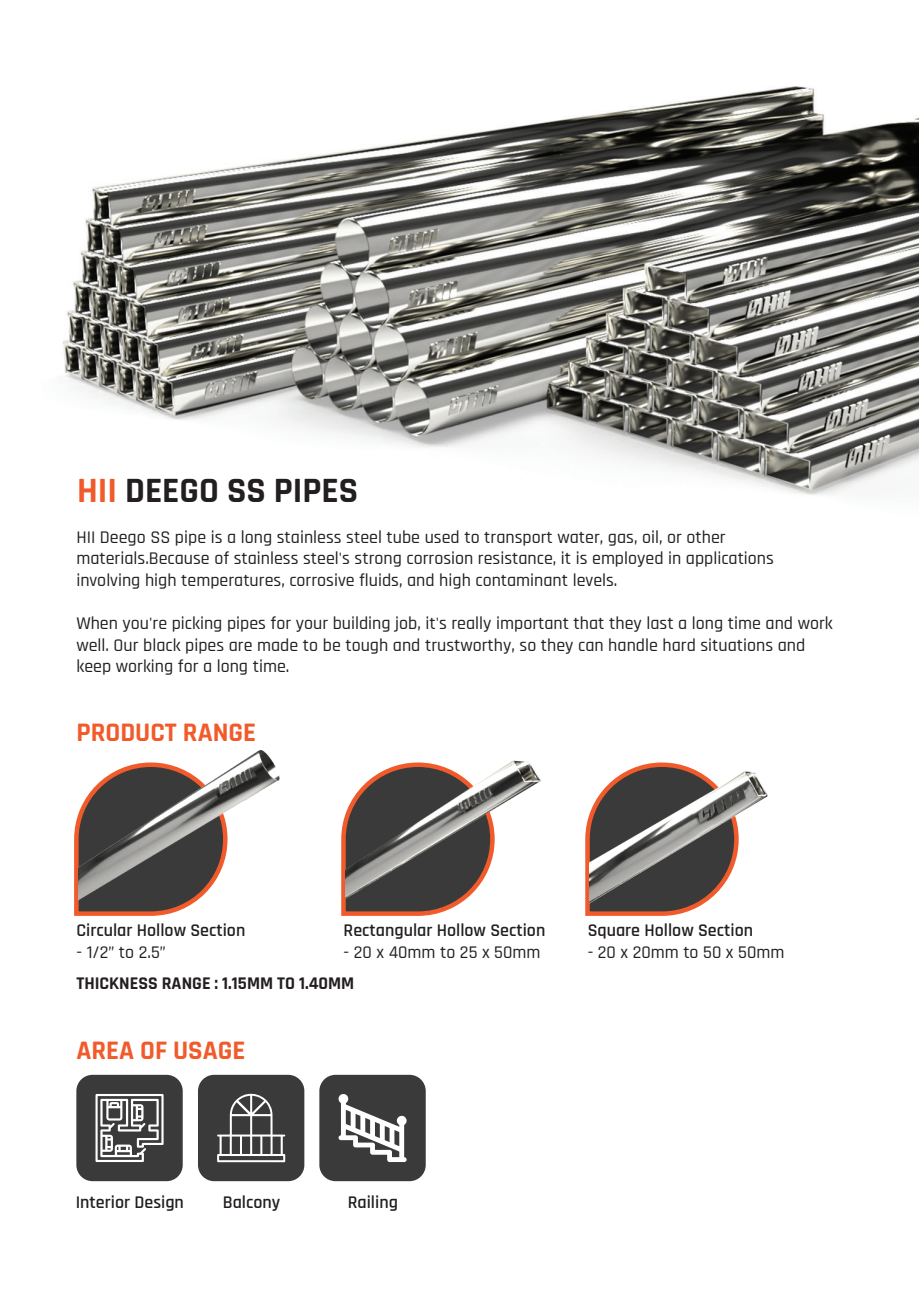
<style>
.page{position:relative;width:919px;height:1289px;background:#fff}
.page>*{position:absolute;margin:0;border:0;box-sizing:border-box;transform-origin:0 0}
.t1{font:700 36px "Rajdhani";color:#231f20}
.t2{font:700 27px "Rajdhani";color:#f15a2a}
.t3{font:500 18px/21.6px "Rajdhani";color:#231f20}
.t4{font:600 18px "Rajdhani";color:#231f20}
.t5{font:700 18px "Rajdhani";color:#231f20}
.s1{color:#f15a2a}
</style>
<div class="page">
<img style="left:62px;top:86px;width:856px;height:409px">
<svg style="left:585px;top:764px;width:104px;height:152px"></svg>
<svg style="left:341px;top:812px;width:104px;height:104px"></svg>
<svg style="left:74px;top:812px;width:104px;height:104px"></svg>
<img style="left:79px;top:750px;width:201px;height:161px">
<img style="left:346px;top:760px;width:195px;height:151px">
<img style="left:589px;top:766px;width:179px;height:145px">
<div style="left:76px;top:1074px;width:107px;height:107px;background:#393a39;border-radius:16px"></div>
<svg style="left:95px;top:1094px;width:68px;height:67px"></svg>
<div style="left:198px;top:1074px;width:106px;height:107px;background:#393a39;border-radius:16px"></div>
<svg style="left:217px;top:1093px;width:68px;height:69px"></svg>
<div style="left:319px;top:1074px;width:106px;height:107px;background:#393a39;border-radius:16px"></div>
<svg style="left:338px;top:1094px;width:68px;height:67px"></svg>
<h1 class="t1" style="left:77px;top:468px;width:282px"><span class="s1">HII</span> DEEGO SS PIPES</h1>
<p class="t3" style="left:76px;top:526px;width:699px">HII Deego SS pipe is a long stainless steel tube used to transport water, gas, oil, or other materials.Because of stainless steel's strong corrosion resistance, it is employed in applications involving high temperatures, corrosive fluids, and high contaminant levels.</p>
<p class="t3" style="left:76px;top:613px;width:758px">When you're picking pipes for your building job, it's really important that they last a long time and work well. Our black pipes are made to be tough and trustworthy, so they can handle hard situations and keep working for a long time.</p>
<h2 class="t2" style="left:76px;top:715px;width:181px">PRODUCT RANGE</h2>
<p class="t4" style="left:76px;top:919px;width:170px">Circular Hollow Section</p>
<p class="t3" style="left:76px;top:941px;width:91px">- 1/2” to 2.5”</p>
<p class="t4" style="left:343px;top:919px;width:203px">Rectangular Hollow Section</p>
<p class="t3" style="left:343px;top:941px;width:198px">- 20 x 40mm to 25 x 50mm</p>
<p class="t5" style="left:76px;top:972px;width:279px">THICKNESS RANGE : 1.15MM TO 1.40MM</p>
<h2 class="t2" style="left:76px;top:1033px;width:171px">AREA OF USAGE</h2>
<p class="t4" style="left:587px;top:919px;width:167px">Square Hollow Section</p>
<p class="t3" style="left:587px;top:941px;width:198px">- 20 x 20mm to 50 x 50mm</p>
<p class="t4" style="left:76px;top:1191px;width:110px">Interior Design</p>
<p class="t4" style="left:223px;top:1191px;width:59px">Balcony</p>
<p class="t4" style="left:348px;top:1191px;width:52px">Railing</p>
</div>
